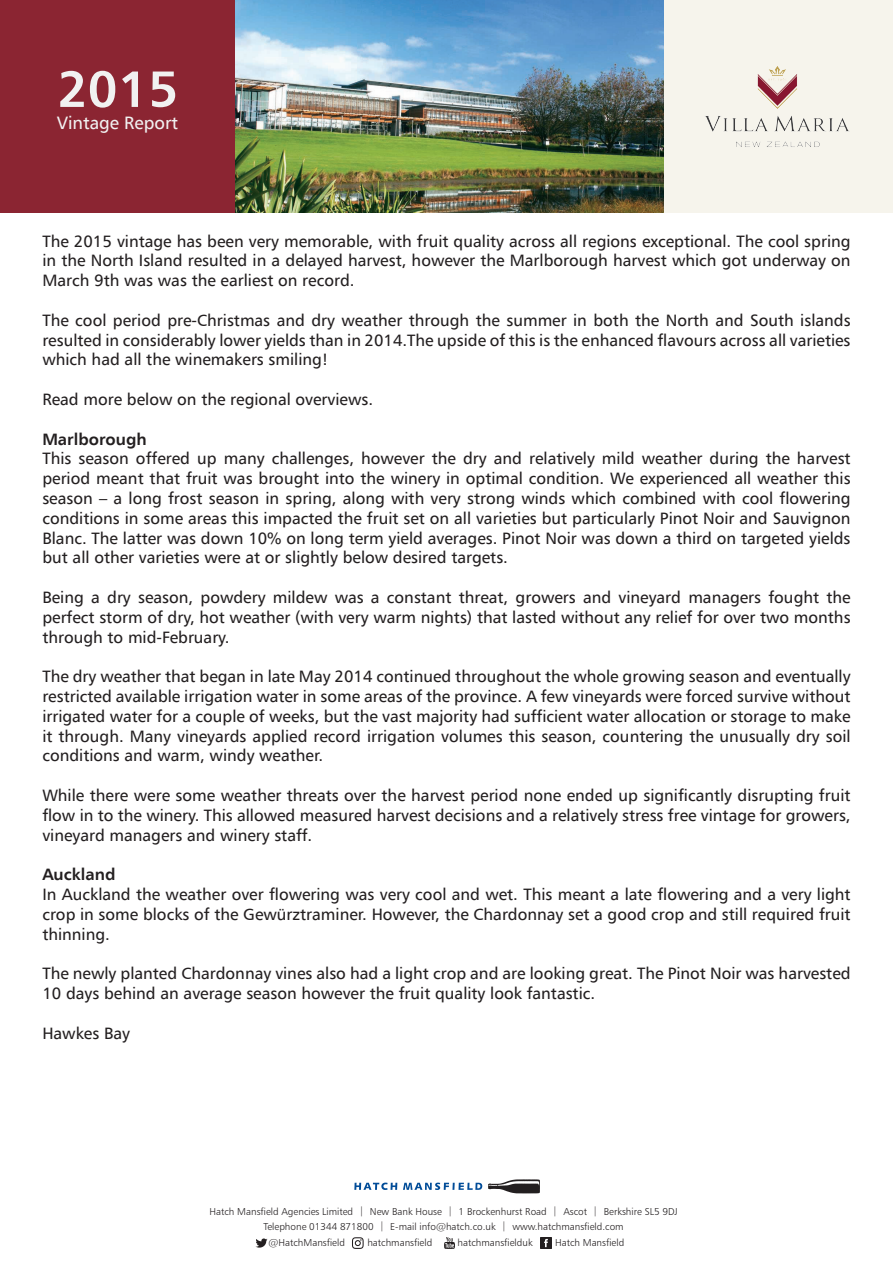
<style>
.page{position:relative;width:893px;height:1263px;background:#fff}
.page>*{position:absolute;margin:0;border:0;box-sizing:border-box;transform-origin:0 0}
.t1{font:700 51px "Humanist 777 BT";color:#f1f1f1}
.t2{font:18px "Humanist 777 BT";color:#f1f1f1}
.t3{font:16.5px/19.8px "Humanist 777 BT";color:#231f20;text-align:justify}
.t4{font:700 16.5px "Humanist 777 BT";color:#231f20}
.t5{font:10.05px/14.7px "Humanist 777 BT Light B";color:#231f20;text-align:center}
</style>
<div class="page">
<div style="left:0;top:0;width:236px;height:212px;background:#8b2532"></div>
<div style="left:664px;top:0;width:229px;height:212px;background:#f6f4ec"></div>
<img style="left:235px;top:1px;width:429px;height:211px">
<svg style="left:488px;top:1179px;width:52px;height:14px"></svg>
<svg style="left:403px;top:1182px;width:79px;height:8px"></svg>
<svg style="left:354px;top:1182px;width:43px;height:8px"></svg>
<svg style="left:256px;top:1238px;width:11px;height:10px"></svg>
<svg style="left:352px;top:1237px;width:12px;height:12px"></svg>
<svg style="left:444px;top:1237px;width:11px;height:12px"></svg>
<svg style="left:540px;top:1237px;width:12px;height:12px"></svg>
<img style="left:705px;top:66px;width:145px;height:81px">
<p class="t1" style="left:57px;top:57px;width:122px">2015</p>
<p class="t2" style="left:57px;top:111px;width:123px">Vintage Report</p>
<p class="t3" style="left:42px;top:231px;width:810px">The 2015 vintage has been very memorable, with fruit quality across all regions exceptional. The cool spring in the North Island resulted in a delayed harvest, however the Marlborough harvest which got underway on March 9th was was the earliest on record.</p>
<p class="t3" style="left:42px;top:310px;width:810px">The cool period pre-Christmas and dry weather through the summer in both the North and South islands resulted in considerably lower yields than in 2014.The upside of this is the enhanced flavours across all varieties which had all the winemakers smiling!</p>
<p class="t3" style="left:42px;top:389px;width:332px">Read more below on the regional overviews.</p>
<p class="t4" style="left:42px;top:428px;width:106px">Marlborough</p>
<p class="t3" style="left:42px;top:448px;width:810px">This season offered up many challenges, however the dry and relatively mild weather during the harvest period meant that fruit was brought into the winery in optimal condition. We experienced all weather this season – a long frost season in spring, along with very strong winds which combined with cool flowering conditions in some areas this impacted the fruit set on all varieties but particularly Pinot Noir and Sauvignon Blanc. The latter was down 10% on long term yield averages. Pinot Noir was down a third on targeted yields but all other varieties were at or slightly below desired targets.</p>
<p class="t3" style="left:42px;top:587px;width:810px">Being a dry season, powdery mildew was a constant threat, growers and vineyard managers fought the perfect storm of dry, hot weather (with very warm nights) that lasted without any relief for over two months through to mid-February.</p>
<p class="t3" style="left:42px;top:666px;width:810px">The dry weather that began in late May 2014 continued throughout the whole growing season and eventually restricted available irrigation water in some areas of the province. A few vineyards were forced survive without irrigated water for a couple of weeks, but the vast majority had sufficient water allocation or storage to make it through. Many vineyards applied record irrigation volumes this season, countering the unusually dry soil conditions and warm, windy weather.</p>
<p class="t3" style="left:42px;top:785px;width:810px">While there were some weather threats over the harvest period none ended up significantly disrupting fruit flow in to the winery. This allowed measured harvest decisions and a relatively stress free vintage for growers, vineyard managers and winery staff.</p>
<p class="t4" style="left:42px;top:864px;width:75px">Auckland</p>
<p class="t3" style="left:42px;top:884px;width:810px">In Auckland the weather over flowering was very cool and wet. This meant a late flowering and a very light crop in some blocks of the Gewürztraminer. However, the Chardonnay set a good crop and still required fruit thinning.</p>
<p class="t3" style="left:42px;top:963px;width:810px">The newly planted Chardonnay vines also had a light crop and are looking great. The Pinot Noir was harvested<br>10 days behind an average season however the fruit quality look fantastic.</p>
<p class="t3" style="left:42px;top:1023px;width:89px">Hawkes Bay</p>
<p class="t5" style="left:209px;top:1204px;width:470px">Hatch Mansfield Agencies Limited | New Bank House | 1 Brockenhurst Road | Ascot | Berkshire SL5 9DJ<br>Telephone 01344 871800 | E-mail info@hatch.co.uk | www.hatchmansfield.com</p>
<p class="t5" style="left:269px;top:1235px;width:78px">@HatchMansfield</p>
<p class="t5" style="left:367px;top:1235px;width:66px">hatchmansfield</p>
<p class="t5" style="left:457px;top:1235px;width:77px">hatchmansfielduk</p>
<p class="t5" style="left:555px;top:1235px;width:71px">Hatch Mansfield</p>
</div>
